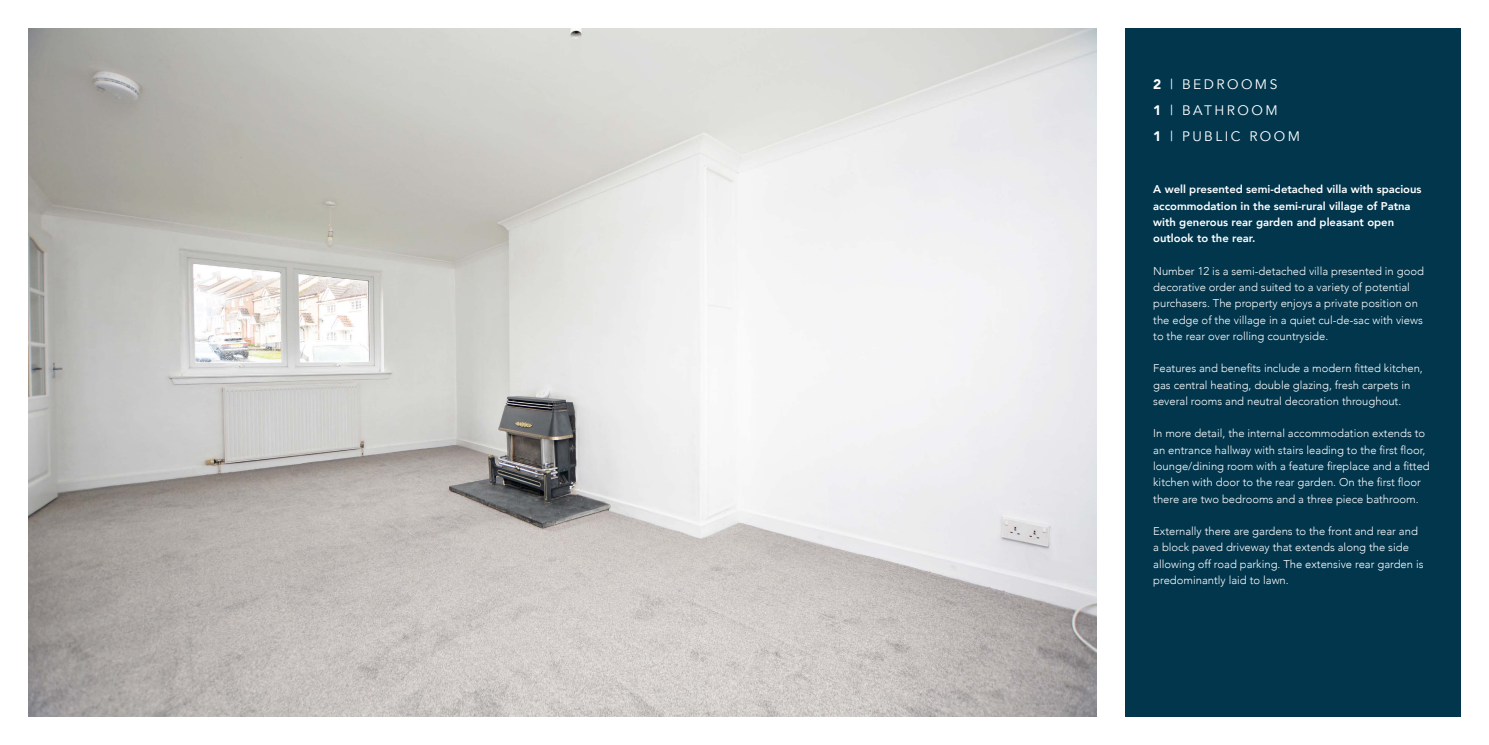
<style>
.page{position:relative;width:1489px;height:745px;background:#fff}
.page>*{position:absolute;margin:0;border:0;box-sizing:border-box;transform-origin:0 0}
.t1{font:13.75px "Avenir";letter-spacing:.18em;color:#fff}
.t2{font:300 11.25px/16.2px "Avenir";color:#fff}
.t3{font:800 11.25px/16.2px "Avenir";color:#fff}
.s1{font-weight:900}
</style>
<div class="page">
<div style="left:28px;top:28px;width:1432px;height:688px;background:#01364d"></div>
<div style="left:1096px;top:0;width:28px;height:744px;background:#fff"></div>
<img style="left:28px;top:28px;width:1068px;height:688px">
<p class="t1" style="left:1153px;top:75px;width:126px"><span class="s1">2</span> | BEDROOMS</p>
<p class="t1" style="left:1153px;top:102px;width:126px"><span class="s1">1</span> | BATHROOM</p>
<p class="t1" style="left:1153px;top:128px;width:148px"><span class="s1">1</span> | PUBLIC ROOM</p>
<p class="t3" style="left:1153px;top:181px;width:270px">A well presented semi-detached villa with spacious accommodation in the semi-rural village of Patna with generous rear garden and pleasant open outlook to the rear.</p>
<p class="t2" style="left:1153px;top:262px;width:272px">Number 12 is a semi-detached villa presented in good decorative order and suited to a variety of potential purchasers. The property enjoys a private position on the edge of the village in a quiet cul-de-sac with views to the rear over rolling countryside.</p>
<p class="t2" style="left:1153px;top:360px;width:271px">Features and benefits include a modern fitted kitchen, gas central heating, double glazing, fresh carpets in several rooms and neutral decoration throughout.</p>
<p class="t2" style="left:1153px;top:425px;width:278px">In more detail, the internal accommodation extends to an entrance hallway with stairs leading to the first floor, lounge/dining room with a feature fireplace and a fitted kitchen with door to the rear garden. On the first floor there are two bedrooms and a three piece bathroom.</p>
<p class="t2" style="left:1153px;top:522px;width:272px">Externally there are gardens to the front and rear and a block paved driveway that extends along the side allowing off road parking. The extensive rear garden is predominantly laid to lawn.</p>
</div>
